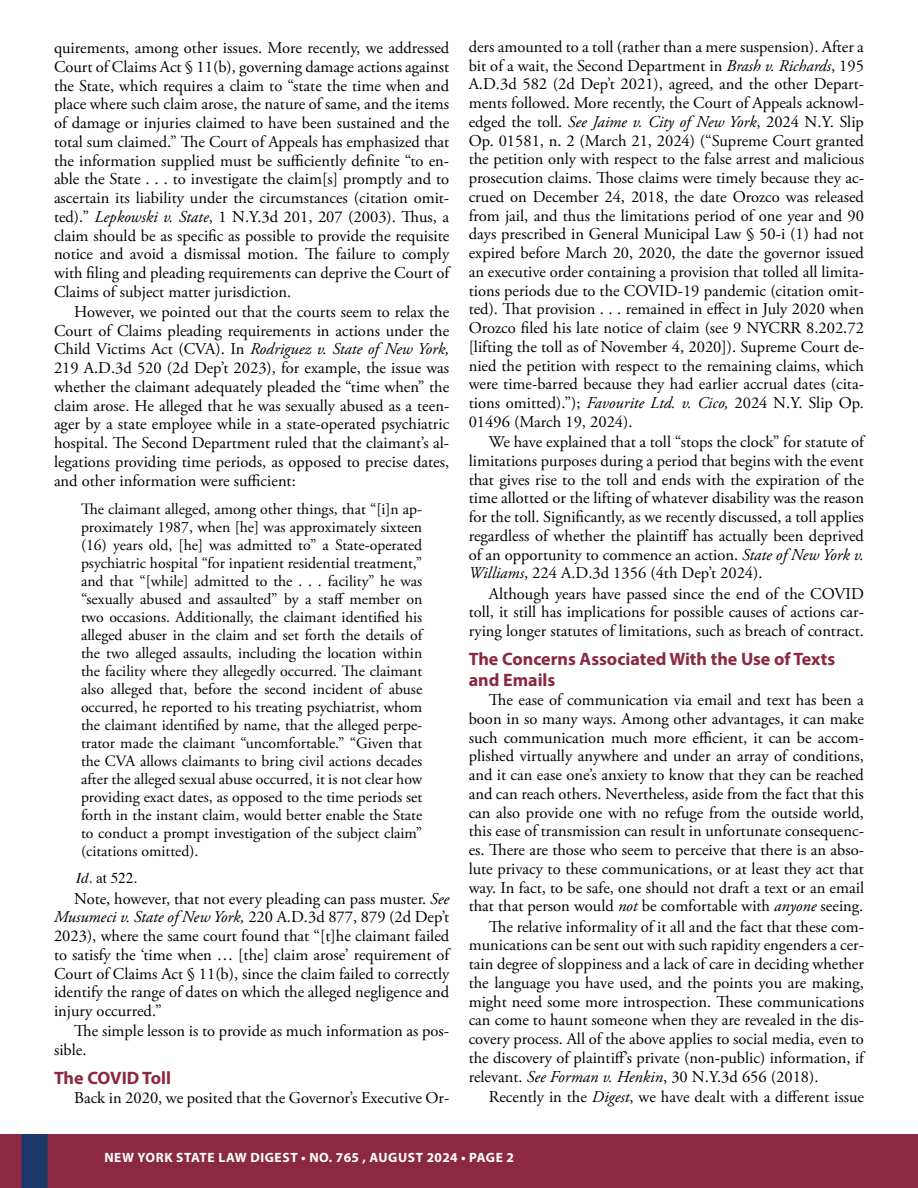
<style>
.page{position:relative;width:918px;height:1188px;background:#fff}
.page>*{position:absolute;margin:0;border:0;box-sizing:border-box;transform-origin:0 0}
.t1{font:700 18px/21px "Myriad Pro";color:#8b2942}
.t2{font:16.5px/18.8px "Adobe Garamond Pro";color:#000;text-align:justify}
.t3{font:15.75px/18px "Adobe Garamond Pro";color:#000;text-align:justify}
.t4{font:15px "Times";color:#000}
.t5{font:700 13.5px "Myriad Pro";letter-spacing:.045em;color:#fff}
.s1{font-style:italic}
</style>
<div class="page">
<div style="left:0;top:1134px;width:918px;height:54px;background:#8b2942"></div>
<svg style="left:22px;top:1134px;width:26px;height:54px"></svg>
<p class="t2" style="left:54px;top:39px;width:397px">quirements, among other issues. More recently, we addressed Court of Claims Act § 11(b), governing damage actions against the State, which requires a claim to “state the time when and place where such claim arose, the nature of same, and the items of damage or injuries claimed to have been sustained and the total sum claimed.” The Court of Appeals has emphasized that the information supplied must be sufficiently definite “to en&shy;able the State . . . to investigate the claim[s] promptly and to ascertain its liability under the circumstances (citation omit&shy;ted).” <span class="s1">Lepkowski v. State</span>, 1 N.Y.3d 201, 207 (2003). Thus, a claim should be as specific as possible to provide the requisite notice and avoid a dismissal motion. The failure to comply with filing and pleading requirements can deprive the Court of Claims of subject matter jurisdiction.</p>
<p class="t2" style="left:54px;top:303px;width:397px;text-indent:20px">However, we pointed out that the courts seem to relax the Court of Claims pleading requirements in actions under the Child Victims Act (CVA). In <span class="s1">Rodriguez v. State of New York, </span>219 A.D.3d 520 (2d Dep’t 2023), for example, the issue was whether the claimant adequately pleaded the “time when” the claim arose. He alleged that he was sexually abused as a teen&shy;ager by a state employee while in a state-operated psychiatric hospital. The Second Department ruled that the claimant’s al&shy;legations providing time periods, as opposed to precise dates, and other information were sufficient:</p>
<p class="t3" style="left:81px;top:501px;width:343px">The claimant alleged, among other things, that “[i]n ap&shy;proximately 1987, when [he] was approximately sixteen (16) years old, [he] was admitted to” a State-operated psychiatric hospital “for inpatient residential treatment,” and that “[while] admitted to the . . . facility” he was “sexually abused and assaulted” by a staff member on two occasions. Additionally, the claimant identified his alleged abuser in the claim and set forth the details of the two alleged assaults, including the location within the facility where they allegedly occurred. The claimant also alleged that, before the second incident of abuse occurred, he reported to his treating psychiatrist, whom the claimant identified by name, that the alleged perpe&shy;trator made the claimant “uncomfortable.” “Given that the CVA allows claimants to bring civil actions decades after the alleged sexual abuse occurred, it is not clear how providing exact dates, as opposed to the time periods set forth in the instant claim, would better enable the State to conduct a prompt investigation of the subject claim” (citations omitted).</p>
<p class="t4" style="left:76px;top:864px;width:62px"><span class="s1">Id.</span> at 522.</p>
<p class="t2" style="left:54px;top:890px;width:397px;text-indent:20px">Note, however, that not every pleading can pass muster. <span class="s1">See Musumeci v. State of New York,</span> 220 A.D.3d 877, 879 (2d Dep’t 2023), where the same court found that “[t]he claimant failed to satisfy the ‘time when … [the] claim arose’ requirement of Court of Claims Act § 11(b), since the claim failed to correctly identify the range of dates on which the alleged negligence and injury occurred.”</p>
<p class="t2" style="left:54px;top:1022px;width:397px;text-indent:20px">The simple lesson is to provide as much information as pos&shy;sible.</p>
<p class="t1" style="left:54px;top:1067px;width:119px">The COVID Toll</p>
<p class="t2" style="left:74px;top:1089px;width:377px">Back in 2020, we posited that the Governor’s Executive Or-</p>
<p class="t2" style="left:469px;top:38px;width:397px">ders amounted to a toll (rather than a mere suspension). After a bit of a wait, the Second Department in <span class="s1">Brash v. Richards</span>, 195<br>A.D.3d 582 (2d Dep’t 2021), agreed, and the other Depart&shy;ments followed. More recently, the Court of Appeals acknowl&shy;edged the toll. <span class="s1">See Jaime v. City of New York</span>, 2024 N.Y. Slip Op. 01581, n. 2 (March 21, 2024) (“Supreme Court granted the petition only with respect to the false arrest and malicious prosecution claims. Those claims were timely because they ac&shy;crued on December 24, 2018, the date Orozco was released from jail, and thus the limitations period of one year and 90 days prescribed in General Municipal Law § 50-i (1) had not expired before March 20, 2020, the date the governor issued an executive order containing a provision that tolled all limita&shy;tions periods due to the COVID-19 pandemic (citation omit&shy;ted). That provision . . . remained in effect in July 2020 when Orozco filed his late notice of claim (see 9 NYCRR 8.202.72 [lifting the toll as of November 4, 2020]). Supreme Court de&shy;nied the petition with respect to the remaining claims, which were time-barred because they had earlier accrual dates (cita&shy;tions omitted).”); <span class="s1">Favourite Ltd. v. Cico,</span> 2024 N.Y. Slip Op.<br>01496 (March 19, 2024).</p>
<p class="t2" style="left:469px;top:433px;width:397px;text-indent:20px">We have explained that a toll “stops the clock” for statute of limitations purposes during a period that begins with the event that gives rise to the toll and ends with the expiration of the time allotted or the lifting of whatever disability was the reason for the toll. Significantly, as we recently discussed, a toll applies regardless of whether the plaintiff has actually been deprived of an opportunity to commence an action. <span class="s1">State of New York v.<br>Williams</span>, 224 A.D.3d 1356 (4th Dep’t 2024).</p>
<p class="t2" style="left:469px;top:584px;width:397px;text-indent:20px">Although years have passed since the end of the COVID toll, it still has implications for possible causes of actions car&shy;rying longer statutes of limitations, such as breach of contract.</p>
<p class="t1" style="left:469px;top:648px;width:368px">The Concerns Associated With the Use of Texts and Emails</p>
<p class="t2" style="left:469px;top:691px;width:397px;text-indent:20px">The ease of communication via email and text has been a boon in so many ways. Among other advantages, it can make such communication much more efficient, it can be accom&shy;plished virtually anywhere and under an array of conditions, and it can ease one’s anxiety to know that they can be reached and can reach others. Nevertheless, aside from the fact that this can also provide one with no refuge from the outside world, this ease of transmission can result in unfortunate consequenc&shy;es. There are those who seem to perceive that there is an abso&shy;lute privacy to these communications, or at least they act that way. In fact, to be safe, one should not draft a text or an email that that person would <span class="s1">not</span> be comfortable with <span class="s1">anyone</span> seeing.</p>
<p class="t2" style="left:469px;top:918px;width:397px;text-indent:20px">The relative informality of it all and the fact that these com&shy;munications can be sent out with such rapidity engenders a cer&shy;tain degree of sloppiness and a lack of care in deciding whether the language you have used, and the points you are making, might need some more introspection. These communications can come to haunt someone when they are revealed in the dis&shy;covery process. All of the above applies to social media, even to the discovery of plaintiff’s private (non-public) information, if relevant. <span class="s1">See Forman v. Henkin</span>, 30 N.Y.3d 656 (2018).</p>
<p class="t2" style="left:489px;top:1088px;width:377px">Recently in the <span class="s1">Digest</span>, we have dealt with a different issue</p>
<p class="t5" style="left:104px;top:1149px;width:411px">NEW YORK STATE LAW DIGEST • NO. 765 , AUGUST 2024 • PAGE 2</p>
</div>
